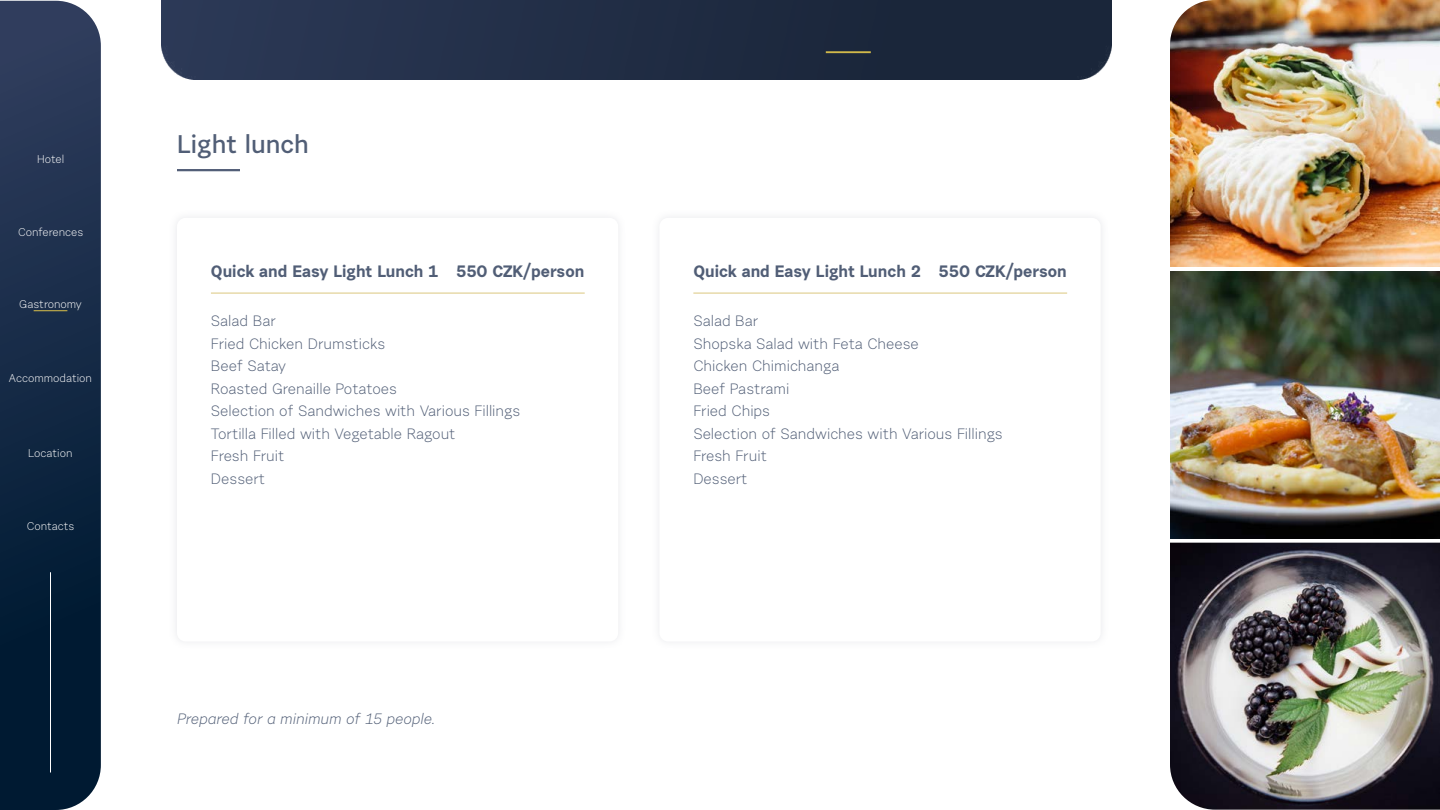
<style>
.page{position:relative;width:1440px;height:810px;background:#fff}
.page>*{position:absolute;margin:0;border:0;box-sizing:border-box;transform-origin:0 0}
.t1{font:700 25.5px "Urban Grotesk Li Se";color:#515e76}
.t2{font:700 16.5px "Urban Grotesk Re Bo";color:#515e76}
.t3{font:15px/22.5px "Urban Grotesk Li Se";color:#515e76}
.t4{font:italic 15px "Urban Grotesk Li Se";color:#515e76}
.t5{font:11.25px "Urban Grotesk Li Se";color:#fff}
</style>
<div class="page">
<svg style="left:0;top:1px;width:101px;height:809px;background:#162b46"></svg>
<hr style="left:50px;top:572px;width:1px;height:200px;background:#fff">
<img style="left:1170px;top:0;width:270px;height:267px">
<img style="left:1170px;top:271px;width:270px;height:267px">
<img style="left:1170px;top:543px;width:270px;height:267px">
<img style="left:162px;top:0;width:949px;height:80px">
<hr style="left:826px;top:51px;width:45px;height:2px;background:#d1b94a">
<hr style="left:177px;top:169px;width:63px;height:2px;background:#525e77">
<div style="left:168px;top:209px;width:459px;height:441px;background:#fbfbfc"></div>
<div style="left:177px;top:218px;width:441px;height:424px;background:#fff;border-radius:9px"></div>
<hr style="left:211px;top:292px;width:374px;height:2px;background:#e7daa9">
<div style="left:651px;top:209px;width:458px;height:441px;background:#fbfbfc"></div>
<div style="left:659px;top:218px;width:442px;height:424px;background:#fff;border-radius:9px"></div>
<hr style="left:693px;top:292px;width:374px;height:2px;background:#e7daa9">
<hr style="left:34px;top:310px;width:33px;height:1px;background:#d1b94a">
<p class="t5" style="left:37px;top:152px;width:29px">Hotel</p>
<p class="t5" style="left:18px;top:225px;width:67px">Conferences</p>
<p class="t5" style="left:19px;top:298px;width:64px">Gastronomy</p>
<p class="t5" style="left:9px;top:371px;width:85px">Accommodation</p>
<p class="t5" style="left:28px;top:446px;width:46px">Location</p>
<p class="t5" style="left:27px;top:520px;width:49px">Contacts</p>
<h1 class="t1" style="left:177px;top:128px;width:133px">Light lunch</h1>
<p class="t2" style="left:456px;top:261px;width:130px">550 CZK/person</p>
<p class="t2" style="left:693px;top:261px;width:229px">Quick and Easy Light Lunch 2</p>
<p class="t3" style="left:693px;top:309px;width:311px">Salad Bar<br>Shopska Salad with Feta Cheese<br>Chicken Chimichanga<br>Beef Pastrami<br>Fried Chips<br>Selection of Sandwiches with Various Fillings<br>Fresh Fruit<br>Dessert</p>
<p class="t2" style="left:939px;top:261px;width:130px">550 CZK/person</p>
<p class="t2" style="left:211px;top:261px;width:229px">Quick and Easy Light Lunch 1</p>
<p class="t3" style="left:211px;top:309px;width:311px">Salad Bar<br>Fried Chicken Drumsticks<br>Beef Satay<br>Roasted Grenaille Potatoes<br>Selection of Sandwiches with Various Fillings<br>Tortilla Filled with Vegetable Ragout<br>Fresh Fruit<br>Dessert</p>
<p class="t4" style="left:177px;top:709px;width:260px">Prepared for a minimum of 15 people.</p>
</div>
